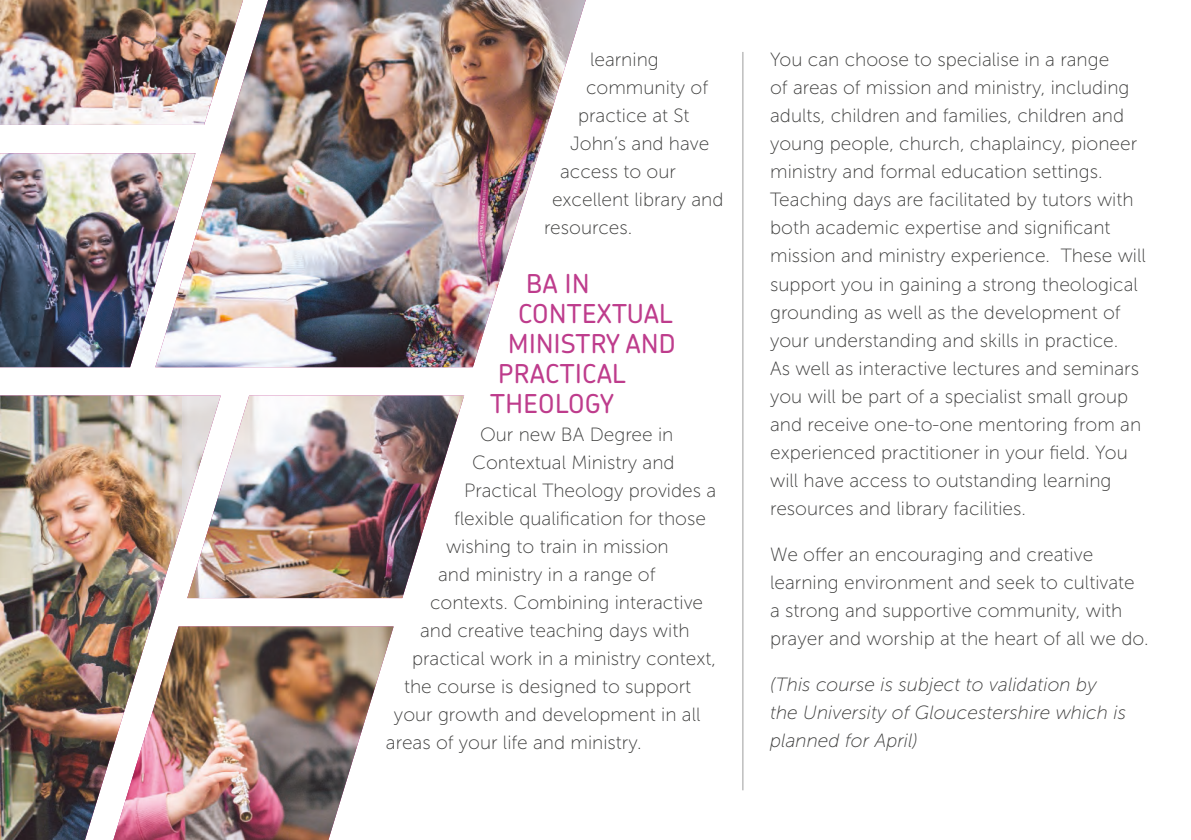
<style>
.page{position:relative;width:1191px;height:840px;background:#fff}
.page>*{position:absolute;margin:0;border:0;box-sizing:border-box;transform-origin:0 0}
.Body_copy_on_white{font:500 26px/30px "Chevin Std";letter-spacing:.015em;color:#be3c8c;text-align:center}
.Body_copy_on_white-2{font:19.2px/28px "Museo Sans 100";color:#3d3d3c}
.Body_copy_on_white-3{font:italic 19.2px/28px "Museo Sans 100";color:#3d3d3c}
</style>
<div class="page">
<hr style="left:742px;top:52px;width:1px;height:737px;background:#9d9d9d">
<img style="left:0;top:0;width:155px;height:125px">
<img style="left:155px;top:0;width:431px;height:367px">
<img style="left:0;top:153px;width:195px;height:214px">
<img style="left:221px;top:395px;width:243px;height:202px">
<img style="left:0;top:395px;width:221px;height:444px">
<img style="left:113px;top:626px;width:281px;height:213px">
<p class="Body_copy_on_white-2" style="left:590px;top:46px;width:70px">learning</p>
<p class="Body_copy_on_white-2" style="left:586px;top:74px;width:124px">community of</p>
<p class="Body_copy_on_white-2" style="left:578px;top:102px;width:113px">practice at St</p>
<p class="Body_copy_on_white-2" style="left:570px;top:130px;width:141px">John’s and have</p>
<p class="Body_copy_on_white-2" style="left:560px;top:158px;width:117px">access to our</p>
<p class="Body_copy_on_white-2" style="left:552px;top:186px;width:173px">excellent library and</p>
<p class="Body_copy_on_white-2" style="left:544px;top:214px;width:90px">resources.</p>
<p class="Body_copy_on_white" style="left:526px;top:267px;width:65px">BA IN</p>
<p class="Body_copy_on_white" style="left:518px;top:297px;width:156px">CONTEXTUAL</p>
<p class="Body_copy_on_white" style="left:508px;top:327px;width:169px">MINISTRY AND</p>
<p class="Body_copy_on_white" style="left:490px;top:357px;width:137px">PRACTICAL<br>THEOLOGY</p>
<p class="Body_copy_on_white-2" style="left:480px;top:420px;width:195px">Our new BA Degree in</p>
<p class="Body_copy_on_white-2" style="left:472px;top:448px;width:204px">Contextual Ministry and</p>
<p class="Body_copy_on_white-2" style="left:464px;top:476px;width:254px">Practical Theology provides a</p>
<p class="Body_copy_on_white-2" style="left:454px;top:504px;width:253px">flexible qualification for those</p>
<p class="Body_copy_on_white-2" style="left:446px;top:532px;width:224px">wishing to train in mission</p>
<p class="Body_copy_on_white-2" style="left:438px;top:560px;width:219px">and ministry in a range of</p>
<p class="Body_copy_on_white-2" style="left:430px;top:588px;width:275px">contexts. Combining interactive</p>
<p class="Body_copy_on_white-2" style="left:420px;top:616px;width:271px">and creative teaching days with</p>
<p class="Body_copy_on_white-2" style="left:412px;top:644px;width:305px">practical work in a ministry context,</p>
<p class="Body_copy_on_white-2" style="left:404px;top:672px;width:289px">the course is designed to support</p>
<p class="Body_copy_on_white-2" style="left:394px;top:700px;width:308px">your growth and development in all</p>
<p class="Body_copy_on_white-2" style="left:386px;top:728px;width:257px">areas of your life and ministry.</p>
<p class="Body_copy_on_white-2" style="left:770px;top:46px;width:377px">You can choose to specialise in a range<br>of areas of mission and ministry, including adults, children and families, children and young people, church, chaplaincy, pioneer ministry and formal education settings.<br>Teaching days are facilitated by tutors with both academic expertise and significant mission and ministry experience. These will support you in gaining a strong theological grounding as well as the development of your understanding and skills in practice.<br>As well as interactive lectures and seminars you will be part of a specialist small group and receive one-to-one mentoring from an experienced practitioner in your field. You will have access to outstanding learning resources and library facilities.</p>
<p class="Body_copy_on_white-2" style="left:770px;top:540px;width:380px">We offer an encouraging and creative learning environment and seek to cultivate a strong and supportive community, with prayer and worship at the heart of all we do.</p>
<p class="Body_copy_on_white-3" style="left:770px;top:670px;width:357px">(This course is subject to validation by the University of Gloucestershire which is planned for April)</p>
</div>
